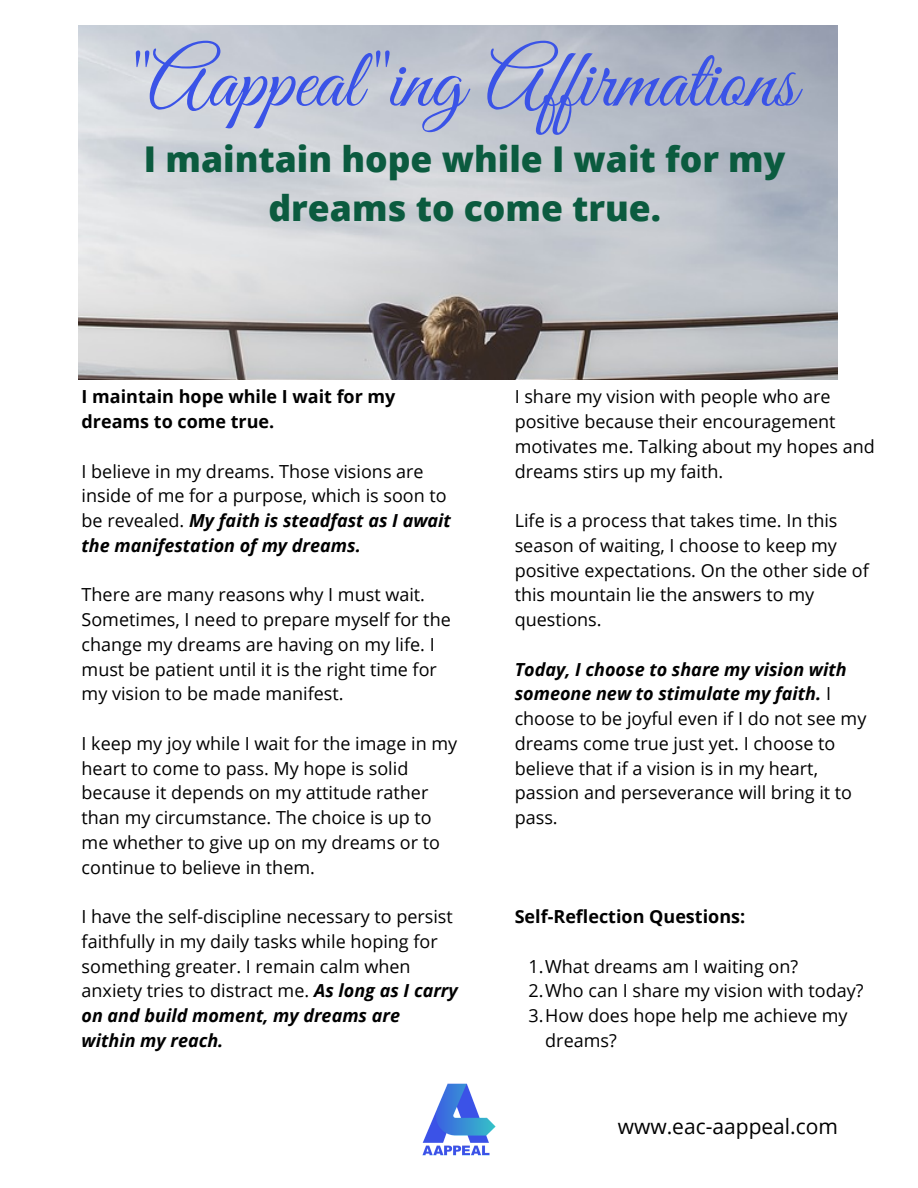
<style>
.page{position:relative;width:918px;height:1188px;background:#fff}
.page>*{position:absolute;margin:0;border:0;box-sizing:border-box;transform-origin:0 0}
.t1{font:84px "Great Vibes";color:#3a53e7}
.t2{font:800 35.55px/49.7px "Open Sans";color:#0b5b3f;text-align:center}
.t3{font:21px "Open Sans";color:#000}
.t4{font:18px/24.8px "Open Sans";color:#000}
.t5{font:700 18px/24.8px "Open Sans";color:#000}
.s1{font-weight:700;font-style:italic}
</style>
<div class="page">
<img style="left:422px;top:1083px;width:74px;height:73px">
<img style="left:79px;top:26px;width:759px;height:354px">
<p class="t1" style="left:122px;top:34px;width:677px">"Aappeal"ing Af irmations</p>
<p class="t2" style="left:144px;top:133px;width:643px">I maintain hope while I wait for my dreams to come true.</p>
<p class="t5" style="left:82px;top:384px;width:315px">I maintain hope while I wait for my dreams to come true.</p>
<p class="t4" style="left:82px;top:458px;width:371px">I believe in my dreams. Those visions are inside of me for a purpose, which is soon to be revealed. <span class="s1">My faith is steadfast as I await the manifestation of my dreams.</span></p>
<p class="t4" style="left:82px;top:582px;width:371px">There are many reasons why I must wait.<br>Sometimes, I need to prepare myself for the change my dreams are having on my life. I must be patient until it is the right time for my vision to be made manifest.</p>
<p class="t4" style="left:82px;top:730px;width:377px">I keep my joy while I wait for the image in my heart to come to pass. My hope is solid because it depends on my attitude rather than my circumstance. The choice is up to me whether to give up on my dreams or to continue to believe in them.</p>
<p class="t4" style="left:82px;top:904px;width:378px">I have the self-discipline necessary to persist faithfully in my daily tasks while hoping for something greater. I remain calm when anxiety tries to distract me. <span class="s1">As long as I carry on and build moment, my dreams are within my reach.</span></p>
<p class="t4" style="left:515px;top:384px;width:362px">I share my vision with people who are positive because their encouragement motivates me. Talking about my hopes and dreams stirs up my faith.</p>
<p class="t4" style="left:515px;top:508px;width:356px">Life is a process that takes time. In this season of waiting, I choose to keep my positive expectations. On the other side of this mountain lie the answers to my questions.</p>
<p class="t4" style="left:515px;top:656px;width:353px"><span class="s1">Today, I choose to share my vision with someone new to stimulate my faith.</span> I choose to be joyful even if I do not see my dreams come true just yet. I choose to believe that if a vision is in my heart, passion and perseverance will bring it to pass.</p>
<p class="t5" style="left:515px;top:904px;width:232px">Self-Reflection Questions:</p>
<p class="t4" style="left:528px;top:953px;width:271px">1.What dreams am I waiting on?</p>
<p class="t4" style="left:528px;top:978px;width:337px">2.Who can I share my vision with today?</p>
<p class="t4" style="left:545px;top:1003px;width:304px;text-indent:-17px">3.How does hope help me achieve my dreams?</p>
<p class="t3" style="left:618px;top:1111px;width:222px">www.eac-aappeal.com</p>
</div>
